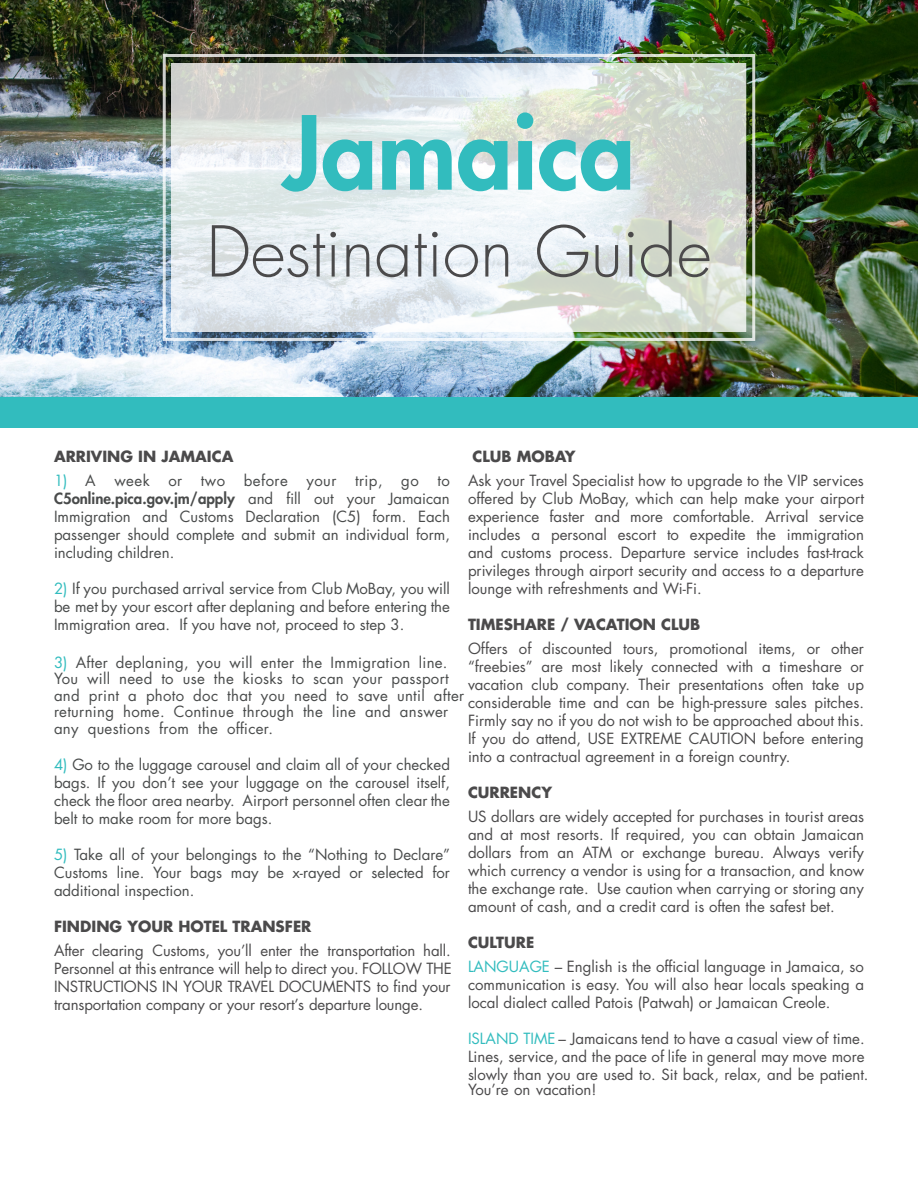
<style>
.page{position:relative;width:918px;height:1188px;background:#fff}
.page>*{position:absolute;margin:0;border:0;box-sizing:border-box;transform-origin:0 0}
.t1{font:800 99px "Futura LT";color:#32bcbe}
.t2{font:300 68.1px "Futura LT";color:#4b4a4b}
.t3{font:15px/18px "Futura LT";color:#4b4a4b;text-align:justify}
.t4{font:15px/18px "Futura LT";color:#494b4b;text-align:justify}
.t5{font:15px/16.5px "Futura LT";letter-spacing:.02em;color:#494b4b}
.t6{font:700 15px "Futura LT";color:#4b4a4b}
.s1{color:#32bcbe}
.s2{font-weight:800}
.s3{font-weight:700}
</style>
<div class="page">
<img style="left:0;top:0;width:918px;height:397px">
<svg style="left:182px;top:73px;width:554px;height:249px"></svg>
<div style="left:163px;top:54px;width:592px;height:287px;border:3px solid #fff"></div>
<div style="left:172px;top:63px;width:574px;height:269px;border:9px solid #fff"></div>
<div style="left:0;top:397px;width:918px;height:31px;background:#32bcbe"></div>
<h1 class="t1" style="left:283px;top:110px;width:354px">Jamaica</h1>
<h2 class="t2" style="left:206px;top:222px;width:507px">Destination Guide</h2>
<p class="t6" style="left:54px;top:450px;width:181px">ARRIVING IN JAMAICA</p>
<p class="t4" style="left:54px;top:472px;width:397px"><span class="s1">1)</span> A week or two before your trip, go to <span class="s2">C5online.pica.gov.jm/apply</span> and fill out your Jamaican Immigration and Customs Declaration (C5) form. Each passenger should complete and submit an individual form, including children.</p>
<p class="t4" style="left:54px;top:580px;width:398px"><span class="s1">2)</span> If you purchased arrival service from Club MoBay, you will be met by your escort after deplaning and before entering the Immigration area. If you have not, proceed to step 3.</p>
<p class="t5" style="left:54px;top:655px;width:412px"><span class="s1">3)</span> After deplaning, you will enter the Immigration line.<br>You will need to use the kiosks to scan your passport and print a photo doc that you need to save until after returning home. Continue through the line and answer any questions from the officer.</p>
<p class="t4" style="left:54px;top:756px;width:398px"><span class="s1">4)</span> Go to the luggage carousel and claim all of your checked bags. If you don’t see your luggage on the carousel itself, check the floor area nearby. Airport personnel often clear the belt to make room for more bags.</p>
<p class="t4" style="left:54px;top:846px;width:398px"><span class="s1">5)</span> Take all of your belongings to the “Nothing to Declare” Customs line. Your bags may be x-rayed or selected for additional inspection.</p>
<p class="t6" style="left:54px;top:919px;width:259px">FINDING YOUR HOTEL TRANSFER</p>
<p class="t3" style="left:54px;top:942px;width:399px">After clearing Customs, you’ll enter the transportation hall.<br>Personnel at this entrance will help to direct you. FOLLOW THE INSTRUCTIONS IN YOUR TRAVEL DOCUMENTS to find your transportation company or your resort’s departure lounge.</p>
<p class="t6" style="left:472px;top:450px;width:105px">CLUB MOBAY</p>
<p class="t3" style="left:468px;top:472px;width:398px">Ask your Travel Specialist how to upgrade to the VIP services offered by Club MoBay, which can help make your airport experience faster and more comfortable. Arrival service includes a personal escort to expedite the immigration and customs process. Departure service includes fast-track privileges through airport security and access to a departure lounge with refreshments and Wi-Fi.</p>
<p class="t6" style="left:468px;top:618px;width:234px">TIMESHARE / VACATION CLUB</p>
<p class="t3" style="left:468px;top:640px;width:398px">Offers of discounted tours, promotional items, or other “freebies” are most likely connected with a timeshare or vacation club company. Their presentations often take up considerable time and can be high-pressure sales pitches.<br>Firmly say no if you do not wish to be approached about this.<br>If you do attend, USE EXTREME CAUTION before entering into a contractual agreement in a foreign country.</p>
<p class="t6" style="left:468px;top:786px;width:86px">CURRENCY</p>
<p class="t3" style="left:468px;top:808px;width:398px">US dollars are widely accepted for purchases in tourist areas and at most resorts. If required, you can obtain Jamaican dollars from an ATM or exchange bureau. Always verify which currency a vendor is using for a transaction, and know the exchange rate. Use caution when carrying or storing any amount of cash, and a credit card is often the safest bet.</p>
<p class="t3" style="left:468px;top:931px;width:397px;line-height:24px"><span class="s3">CULTURE<br></span><span class="s1">LANGUAGE</span> – English is the official language in Jamaica, so</p>
<p class="t3" style="left:468px;top:976px;width:398px">communication is easy. You will also hear locals speaking a local dialect called Patois (Patwah) or Jamaican Creole.</p>
<p class="t3" style="left:468px;top:1030px;width:402px;text-align:left"><span class="s1">ISLAND TIME</span> – Jamaicans tend to have a casual view of time.<br>Lines, service, and the pace of life in general may move more slowly than you are used to. Sit back, relax, and be patient.</p>
<p class="t3" style="left:468px;top:1081px;width:130px">You’re on vacation!</p>
</div>
